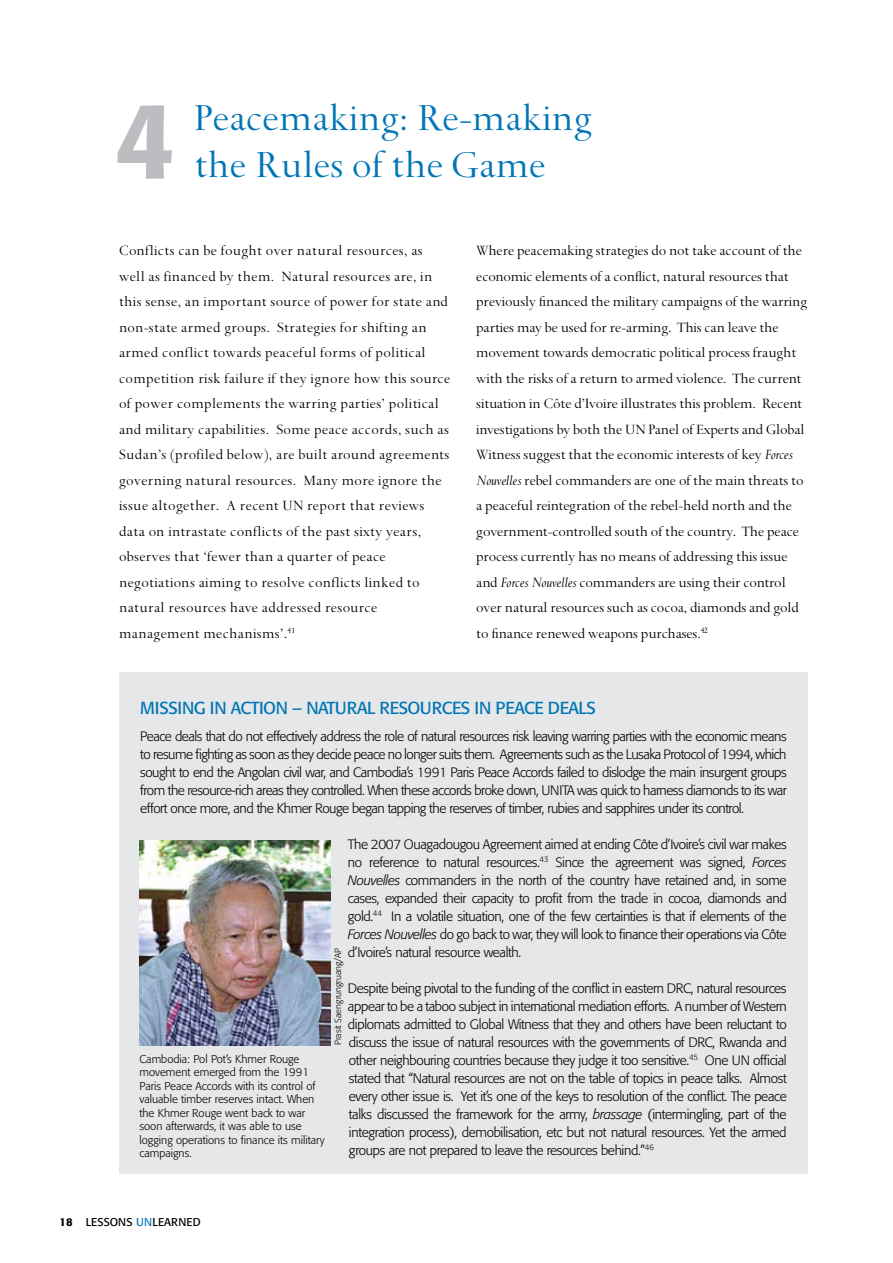
<style>
.page{position:relative;width:893px;height:1263px;background:#fff}
.page>*{position:absolute;margin:0;border:0;box-sizing:border-box;transform-origin:0 0}
.t1{font:500 108px "Formata BQ";color:#bcbdc0}
.t2{font:42px "Spectrum";color:#0076b6}
.t3{font:17.25px "Formata BQ";letter-spacing:-.025em;color:#0076b6}
.t4{font:15.75px/25.5px "Spectrum";letter-spacing:-.01em;color:#000}
.t5{font:15.75px/25.5px "Spectrum";letter-spacing:.02em;color:#000}
.t6{font:300 13.5px/18px "Formata BQ";letter-spacing:-.025em;color:#000;text-align:justify}
.t7{font:300 11.25px/13.5px "Formata BQ";color:#000}
.t8{font:11.25px "Formata BQ";letter-spacing:.01em;color:#000}
.t9{font:300 9px "Formata BQ";color:#000}
.s1{font-style:italic}
.s2{font-weight:500}
.s3{color:#0076b6}
</style>
<div class="page">
<div style="left:119px;top:672px;width:689px;height:502px;background:#e6e7e8"></div>
<img style="left:139px;top:841px;width:192px;height:204px">
<h1 class="t1" style="left:114px;top:74px;width:64px">4</h1>
<h2 class="t2" style="left:194px;top:96px;width:399px">Peacemaking: Re-making</h2>
<h2 class="t2" style="left:194px;top:143px;width:353px">the Rules of the Game</h2>
<p class="t5" style="left:119px;top:238px;width:333px">Conflicts can be fought over natural resources, as well as financed by them. Natural resources are, in this sense, an important source of power for state and non-state armed groups. Strategies for shifting an armed conflict towards peaceful forms of political competition risk failure if they ignore how this source of power complements the warring parties’ political and military capabilities. Some peace accords, such as Sudan’s (profiled below), are built around agreements governing natural resources. Many more ignore the issue altogether. A recent UN report that reviews data on intrastate conflicts of the past sixty years, observes that ‘fewer than a quarter of peace negotiations aiming to resolve conflicts linked to natural resources have addressed resource management mechanisms’.<sup>41</sup></p>
<p class="t4" style="left:476px;top:238px;width:332px">Where peacemaking strategies do not take account of the economic elements of a conflict, natural resources that previously financed the military campaigns of the warring parties may be used for re-arming. This can leave the movement towards democratic political process fraught with the risks of a return to armed violence. The current situation in Côte d’Ivoire illustrates this problem. Recent investigations by both the UN Panel of Experts and Global Witness suggest that the economic interests of key <span class="s1">Forces Nouvelles</span> rebel commanders are one of the main threats to a peaceful reintegration of the rebel-held north and the government-controlled south of the country. The peace process currently has no means of addressing this issue and <span class="s1">Forces Nouvelles</span> commanders are using their control over natural resources such as cocoa, diamonds and gold to finance renewed weapons purchases.<sup>42</sup></p>
<p class="t3" style="left:140px;top:698px;width:457px">MISSING IN ACTION – NATURAL RESOURCES IN PEACE DEALS</p>
<p class="t6" style="left:140px;top:727px;width:648px">Peace deals that do not effectively address the role of natural resources risk leaving warring parties with the economic means to resume fighting as soon as they decide peace no longer suits them. Agreements such as the Lusaka Protocol of 1994, which sought to end the Angolan civil war, and Cambodia’s 1991 Paris Peace Accords failed to dislodge the main insurgent groups from the resource-rich areas they controlled. When these accords broke down, UNITA was quick to harness diamonds to its war effort once more, and the Khmer Rouge began tapping the reserves of timber, rubies and sapphires under its control.</p>
<p class="t6" style="left:348px;top:835px;width:440px">The 2007 Ouagadougou Agreement aimed at ending Côte d’Ivoire’s civil war makes no reference to natural resources.<sup>43</sup> Since the agreement was signed, <span class="s1">Forces Nouvelles</span> commanders in the north of the country have retained and, in some cases, expanded their capacity to profit from the trade in cocoa, diamonds and gold.<sup>44</sup> In a volatile situation, one of the few certainties is that if elements of the <span class="s1">Forces Nouvelles</span> do go back to war, they will look to finance their operations via Côte d’Ivoire’s natural resource wealth.</p>
<p class="t6" style="left:348px;top:979px;width:440px">Despite being pivotal to the funding of the conflict in eastern DRC, natural resources appear to be a taboo subject in international mediation efforts. A number of Western diplomats admitted to Global Witness that they and others have been reluctant to discuss the issue of natural resources with the governments of DRC, Rwanda and other neighbouring countries because they judge it too sensitive.<sup>45</sup> One UN official stated that “Natural resources are not on the table of topics in peace talks. Almost every other issue is. Yet it’s one of the keys to resolution of the conflict. The peace talks discussed the framework for the army, <span class="s1">brassage</span> (intermingling, part of the integration process), demobilisation, etc but not natural resources. Yet the armed groups are not prepared to leave the resources behind.”<sup>46</sup></p>
<p class="t9" style="left:333px;top:1045px;width:99px;rotate:-90deg">Prasit Saengrungruang/AP</p>
<p class="t7" style="left:140px;top:1052px;width:187px">Cambodia: Pol Pot’s Khmer Rouge movement emerged from the 1991<br>Paris Peace Accords with its control of valuable timber reserves intact. When the Khmer Rouge went back to war soon afterwards, it was able to use logging operations to finance its military campaigns.</p>
<p class="t8" style="left:60px;top:1215px;width:143px"><span class="s2">18</span> LESSONS <span class="s3">UN</span>LEARNED</p>
</div>
